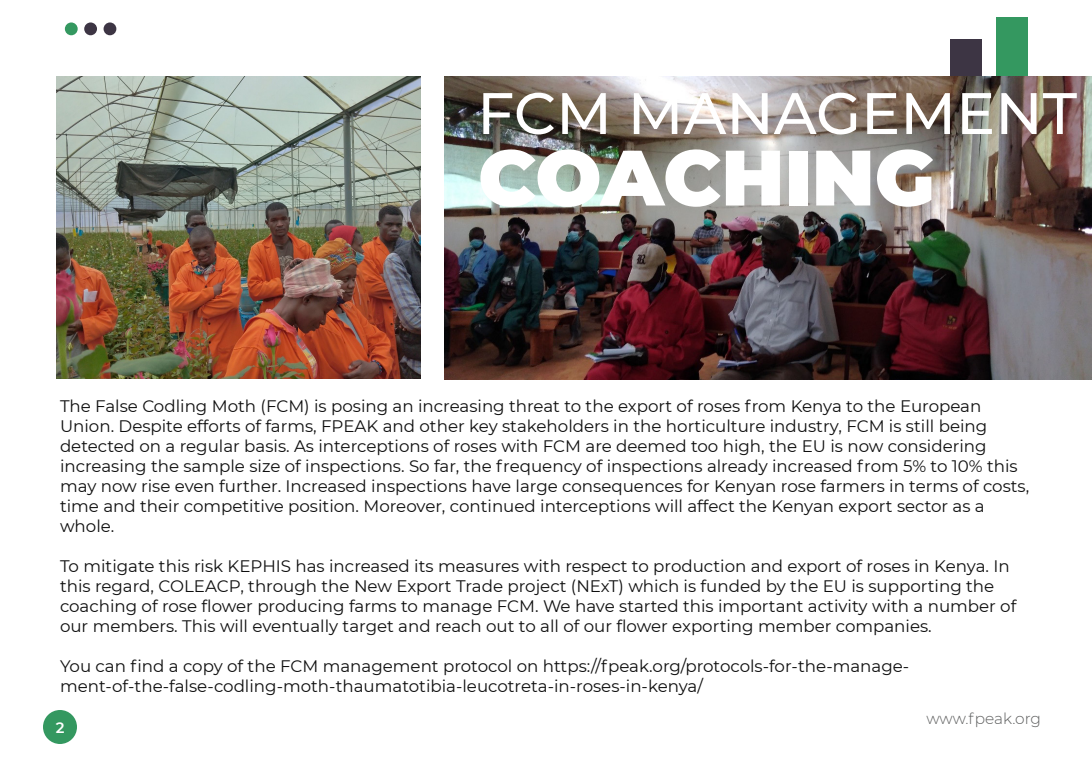
<style>
.page{position:relative;width:1092px;height:768px;background:#fff}
.page>*{position:absolute;margin:0;border:0;box-sizing:border-box;transform-origin:0 0}
.t1{font:900 78.3px "Montserrat";color:#fff}
.t2{font:500 58.5px "Montserrat";color:#fff}
.t3{font:16.7px/20px "Montserrat";color:#0f0f0f}
.t4{font:300 15.4px "Montserrat";color:#5d5e5e}
.t5{font:600 15px "Montserrat";color:#fff}
</style>
<div class="page">
<div style="left:65px;top:22px;width:13px;height:13px;background:#349860;border-radius:50%"></div>
<div style="left:84px;top:22px;width:13px;height:13px;background:#3d3544;border-radius:50%"></div>
<div style="left:104px;top:22px;width:12px;height:13px;background:#3d3544;border-radius:50%"></div>
<div style="left:997px;top:17px;width:31px;height:112px;background:#349860"></div>
<div style="left:951px;top:39px;width:31px;height:90px;background:#3d3544"></div>
<img style="left:445px;top:76px;width:647px;height:303px">
<div style="left:43px;top:710px;width:34px;height:34px;background:#349860;border-radius:50%"></div>
<img style="left:56px;top:76px;width:364px;height:303px">
<h2 class="t2" style="left:477px;top:72px;width:601px">FCM MANAGEMENT</h2>
<h1 class="t1" style="left:478px;top:119px;width:458px">COACHING</h1>
<p class="t3" style="left:60px;top:396px;width:971px">The False Codling Moth (FCM) is posing an increasing threat to the export of roses from Kenya to the European Union. Despite efforts of farms, FPEAK and other key stakeholders in the horticulture industry, FCM is still being detected on a regular basis. As interceptions of roses with FCM are deemed too high, the EU is now considering increasing the sample size of inspections. So far, the frequency of inspections already increased from 5% to 10% this may now rise even further. Increased inspections have large consequences for Kenyan rose farmers in terms of costs, time and their competitive position. Moreover, continued interceptions will affect the Kenyan export sector as a whole.</p>
<p class="t3" style="left:60px;top:556px;width:958px">To mitigate this risk KEPHIS has increased its measures with respect to production and export of roses in Kenya. In this regard, COLEACP, through the New Export Trade project (NExT) which is funded by the EU is supporting the coaching of rose flower producing farms to manage FCM. We have started this important activity with a number of our members. This will eventually target and reach out to all of our flower exporting member companies.</p>
<p class="t3" style="left:60px;top:656px;width:851px">You can find a copy of the FCM management protocol on https://fpeak.org/protocols-for-the-manage&shy;ment-of-the-false-codling-moth-thaumatotibia-leucotreta-in-roses-in-kenya/</p>
<p class="t5" style="left:56px;top:717px;width:10px">2</p>
<p class="t4" style="left:926px;top:708px;width:116px">www.fpeak.org</p>
</div>
